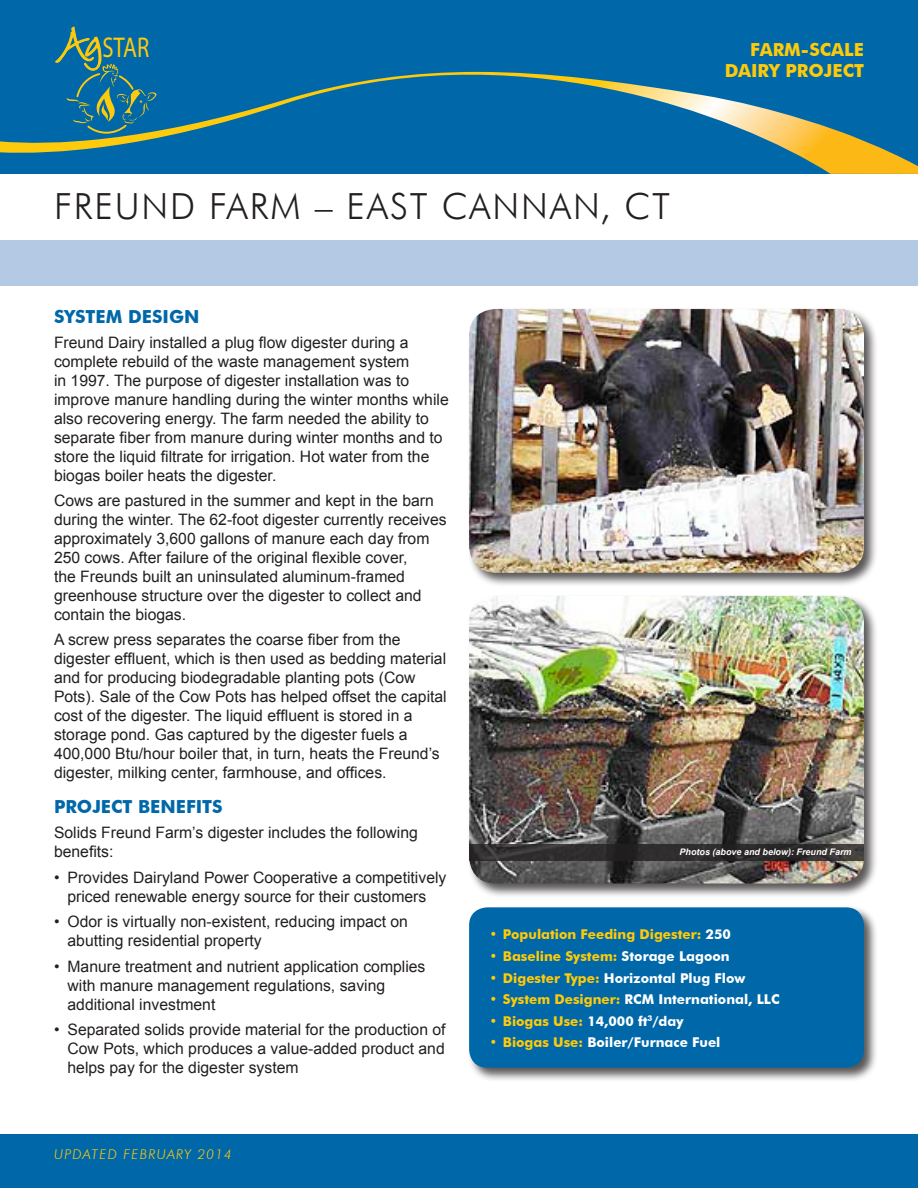
<style>
.page{position:relative;width:918px;height:1188px;background:#fff}
.page>*{position:absolute;margin:0;border:0;box-sizing:border-box;transform-origin:0 0}
.t1{font:300 36px "Futura BT";letter-spacing:.05em;color:#231f20}
.Image{font:600 28.65px "ITC Eras Std";color:#feca0a;scale:.79 1}
.t2{font:700 18px "Futura BT";color:#0068a9}
.t3{font:700 18px/21.6px "Futura BT";color:#ffcb08;text-align:right}
.t4{font:15.75px/18.9px "Arial";color:#231f20}
.t5{font:700 13.5px "Futura BT";color:#fff}
.t6{font:700 13.5px "Futura BT";color:#ffcb08}
.t7{font:italic 300 13.5px "Futura BT";letter-spacing:.1em;color:#ffcb08}
.t8{font:italic 700 9px "Arial";color:#fff}
.s1{color:#fff}
.s2{color:#ffcb08}
</style>
<div class="page">
<div style="left:0;top:241px;width:918px;height:45px;background:#b4c9e3"></div>
<div style="left:0;top:0;width:918px;height:174px;background:#0068a9"></div>
<svg style="left:0;top:30px;width:918px;height:144px"></svg>
<div style="left:0;top:1134px;width:918px;height:54px;background:#0068a9"></div>
<div style="left:467px;top:307px;width:411px;height:280px;background:#231f20;opacity:.75"></div>
<img style="left:469px;top:309px;width:395px;height:264px">
<div style="left:467px;top:905px;width:411px;height:177px;background:#231f20;opacity:.75"></div>
<div style="left:469px;top:907px;width:395px;height:161px;background:#0068a9;border-radius:18px"></div>
<div style="left:467px;top:594px;width:411px;height:304px;background:#231f20;opacity:.75"></div>
<img style="left:469px;top:596px;width:395px;height:288px">
<svg style="left:469px;top:844px;width:395px;height:17px;fill:#2f2c2d"></svg>
<p class="Image" style="left:102px;top:29px;width:61px">STAR</p>
<p class="t3" style="left:725px;top:38px;width:141px">FARM-SCALE<br>DAIRY PROJECT</p>
<p class="t1" style="left:54px;top:185px;width:617px">FREUND FARM – EAST CANNAN, CT</p>
<p class="t2" style="left:54px;top:305px;width:147px">SYSTEM DESIGN</p>
<p class="t4" style="left:54px;top:333px;width:396px">Freund Dairy installed a plug flow digester during a complete rebuild of the waste management system<br>in 1997. The purpose of digester installation was to improve manure handling during the winter months while also recovering energy. The farm needed the ability to separate fiber from manure during winter months and to store the liquid filtrate for irrigation. Hot water from the biogas boiler heats the digester.</p>
<p class="t4" style="left:54px;top:491px;width:394px">Cows are pastured in the summer and kept in the barn during the winter. The 62-foot digester currently receives approximately 3,600 gallons of manure each day from 250 cows. After failure of the original flexible cover,<br>the Freunds built an uninsulated aluminum-framed greenhouse structure over the digester to collect and contain the biogas.</p>
<p class="t4" style="left:54px;top:630px;width:394px">A screw press separates the coarse fiber from the digester effluent, which is then used as bedding material and for producing biodegradable planting pots (Cow Pots). Sale of the Cow Pots has helped offset the capital cost of the digester. The liquid effluent is stored in a storage pond. Gas captured by the digester fuels a 400,000 Btu/hour boiler that, in turn, heats the Freund’s digester, milking center, farmhouse, and offices.</p>
<p class="t2" style="left:54px;top:795px;width:170px">PROJECT BENEFITS</p>
<p class="t4" style="left:54px;top:824px;width:365px">Solids Freund Farm’s digester includes the following benefits:</p>
<p class="t4" style="left:54px;top:868px;width:394px;text-align:center">• Provides Dairyland Power Cooperative a competitively priced renewable energy source for their customers</p>
<p class="t4" style="left:68px;top:913px;width:342px;text-indent:-14px">• Odor is virtually non-existent, reducing impact on abutting residential property</p>
<p class="t4" style="left:68px;top:957px;width:360px;text-indent:-14px">• Manure treatment and nutrient application complies with manure management regulations, saving additional investment</p>
<p class="t4" style="left:68px;top:1021px;width:380px;text-align:justify;text-indent:-14px">• Separated solids provide material for the production of Cow Pots, which produces a value-added product and helps pay for the digester system</p>
<p class="t7" style="left:54px;top:1146px;width:179px">UPDATED FEBRUARY 2014</p>
<p class="t8" style="left:680px;top:846px;width:174px">Photos (above and below): Freund Farm</p>
<p class="t6" style="left:489px;top:926px;width:243px">• Population Feeding Digester: <span class="s1">250</span></p>
<p class="t6" style="left:489px;top:948px;width:242px">• Baseline System: <span class="s1">Storage Lagoon</span></p>
<p class="t5" style="left:489px;top:970px;width:257px"><span class="s2">• Digester Type:</span> Horizontal Plug Flow</p>
<p class="t5" style="left:489px;top:991px;width:292px"><span class="s2">• System Designer:</span> RCM International, LLC</p>
<p class="t5" style="left:489px;top:1013px;width:196px"><span class="s2">• Biogas Use:</span> 14,000 ft<sup>3</sup>/day</p>
<p class="t5" style="left:489px;top:1034px;width:233px"><span class="s2">• Biogas Use:</span> Boiler/Furnace Fuel</p>
</div>
